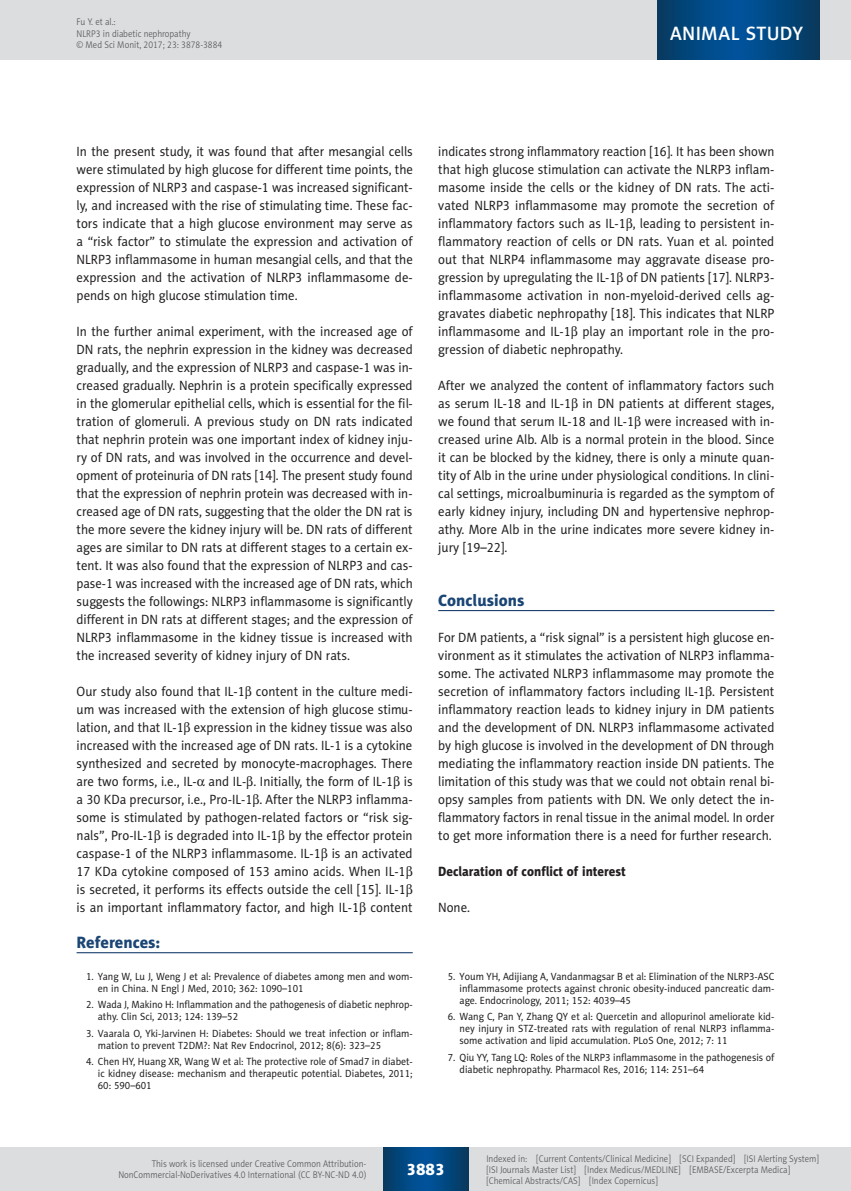
<style>
.page{position:relative;width:851px;height:1191px;background:#fff}
.page>*{position:absolute;margin:0;border:0;box-sizing:border-box;transform-origin:0 0}
.t1{font:19.5px "Naomi Sans EFN Medium";letter-spacing:.015em;color:#fff}
.MSM_Headline_1{font:16.5px "Naomi Sans EFN Heavy";color:#1a4574}
.MSM_Referencje_Tytul{font:16.5px "Naomi Sans EFN Heavy";color:#1a4574}
.t2{font:16.5px "Naomi Sans EFN Heavy";color:#fff}
.MSM_Body{font:13.5px/18px "Naomi Sans EFN";color:#231f20;text-align:justify;scale:.95 1}
.MSM_Body-2{font:13.5px/18px "Naomi Sans EFN";color:#231f20;text-align:justify;scale:.94 1}
.MSM_Headline_2{font:13.5px "Naomi Sans EFN Heavy";color:#231f20;scale:.95 1}
.MSM_Referencje_punkt{font:10.5px/12px "Naomi Sans EFN";color:#231f20;scale:.95 1}
.MSM_Referencje_punkt-2{font:10.5px/12px "Naomi Sans EFN";color:#231f20;scale:.94 1}
.t3{font:9.75px/11.2px "Naomi Sans EFN Light";color:#57585a;scale:.9 1}
.s1{font-family:"Standard Sym L"}
</style>
<div class="page">
<hr style="left:438px;top:610px;width:336px;height:1px;background:#00295c">
<hr style="left:77px;top:952px;width:335px;height:1px;background:#00295c">
<div style="left:0;top:1148px;width:850px;height:43px;background:#dcdddf"></div>
<svg style="left:383px;top:1147px;width:85px;height:43px;background:#02477e"></svg>
<div style="left:0;top:0;width:850px;height:60px;background:#dcdddf"></div>
<svg style="left:657px;top:0;width:162px;height:60px;background:#02477e"></svg>
<p class="t3" style="left:77px;top:16px;width:163px">Fu Y. et al.:<br>NLRP3 in diabetic nephropathy<br>© Med Sci Monit, 2017; 23: 3878-3884</p>
<h1 class="t1" style="left:670px;top:22px;width:134px">ANIMAL STUDY</h1>
<p class="MSM_Body" style="left:77px;top:142px;width:355px">In the present study, it was found that after mesangial cells were stimulated by high glucose for different time points, the expression of NLRP3 and caspase-1 was increased significant&shy;ly, and increased with the rise of stimulating time. These fac&shy;tors indicate that a high glucose environment may serve as a “risk factor” to stimulate the expression and activation of NLRP3 inflammasome in human mesangial cells, and that the expression and the activation of NLRP3 inflammasome de&shy;pends on high glucose stimulation time.</p>
<p class="MSM_Body" style="left:77px;top:322px;width:355px">In the further animal experiment, with the increased age of DN rats, the nephrin expression in the kidney was decreased gradually, and the expression of NLRP3 and caspase-1 was in&shy;creased gradually. Nephrin is a protein specifically expressed in the glomerular epithelial cells, which is essential for the fil&shy;tration of glomeruli. A previous study on DN rats indicated that nephrin protein was one important index of kidney inju&shy;ry of DN rats, and was involved in the occurrence and devel&shy;opment of proteinuria of DN rats [14]. The present study found that the expression of nephrin protein was decreased with in&shy;creased age of DN rats, suggesting that the older the DN rat is the more severe the kidney injury will be. DN rats of different ages are similar to DN rats at different stages to a certain ex&shy;tent. It was also found that the expression of NLRP3 and cas&shy;pase-1 was increased with the increased age of DN rats, which suggests the followings: NLRP3 inflammasome is significantly different in DN rats at different stages; and the expression of NLRP3 inflammasome in the kidney tissue is increased with the increased severity of kidney injury of DN rats.</p>
<p class="MSM_Body" style="left:77px;top:682px;width:355px">Our study also found that IL-1<span class="s1">b</span> content in the culture medi&shy;um was increased with the extension of high glucose stimu&shy;lation, and that IL-1<span class="s1">b</span> expression in the kidney tissue was also increased with the increased age of DN rats. IL-1 is a cytokine synthesized and secreted by monocyte-macrophages. There are two forms, i.e., IL-<span class="s1">a</span> and IL-<span class="s1">b</span>. Initially, the form of IL-1<span class="s1">b</span> is a 30 KDa precursor, i.e., Pro-IL-1<span class="s1">b</span>. After the NLRP3 inflamma&shy;some is stimulated by pathogen-related factors or “risk sig&shy;nals”, Pro-IL-1<span class="s1">b</span> is degraded into IL-1<span class="s1">b</span> by the effector protein caspase-1 of the NLRP3 inflammasome. IL-1<span class="s1">b</span> is an activated 17 KDa cytokine composed of 153 amino acids. When IL-1<span class="s1">b </span>is secreted, it performs its effects outside the cell [15]. IL-1<span class="s1">b </span>is an important inflammatory factor, and high IL-1<span class="s1">b</span> content</p>
<p class="MSM_Referencje_Tytul" style="left:77px;top:932px;width:85px">References:</p>
<p class="MSM_Referencje_punkt" style="left:98px;top:970px;width:333px;text-indent:-12px">1. Yang W, Lu J, Weng J et al: Prevalence of diabetes among men and wom&shy;en in China. N Engl J Med, 2010; 362: 1090–101</p>
<p class="MSM_Referencje_punkt-2" style="left:98px;top:999px;width:336px;text-indent:-12px">2. Wada J, Makino H: Inflammation and the pathogenesis of diabetic nephrop&shy;athy. Clin Sci, 2013; 124: 139–52</p>
<p class="MSM_Referencje_punkt" style="left:98px;top:1027px;width:333px;text-indent:-12px">3. Vaarala O, Yki-Jarvinen H: Diabetes: Should we treat infection or inflam&shy;mation to prevent T2DM?: Nat Rev Endocrinol, 2012; 8(6): 323–25</p>
<p class="MSM_Referencje_punkt" style="left:98px;top:1055px;width:333px;text-align:justify;text-indent:-12px">4. Chen HY, Huang XR, Wang W et al: The protective role of Smad7 in diabet&shy;ic kidney disease: mechanism and therapeutic potential. Diabetes, 2011; 60: 590–601</p>
<p class="MSM_Body-2" style="left:438px;top:142px;width:359px">indicates strong inflammatory reaction [16]. It has been shown that high glucose stimulation can activate the NLRP3 inflam&shy;masome inside the cells or the kidney of DN rats. The acti&shy;vated NLRP3 inflammasome may promote the secretion of inflammatory factors such as IL-1<span class="s1">b</span>, leading to persistent in&shy;flammatory reaction of cells or DN rats. Yuan et al. pointed out that NLRP4 inflammasome may aggravate disease pro&shy;gression by upregulating the IL-1<span class="s1">b</span> of DN patients [17]. NLRP3- inflammasome activation in non-myeloid-derived cells ag&shy;gravates diabetic nephropathy [18]. This indicates that NLRP inflammasome and IL-1<span class="s1">b</span> play an important role in the pro&shy;gression of diabetic nephropathy.</p>
<p class="MSM_Body" style="left:438px;top:376px;width:355px">After we analyzed the content of inflammatory factors such as serum IL-18 and IL-1<span class="s1">b</span> in DN patients at different stages, we found that serum IL-18 and IL-1<span class="s1">b</span> were increased with in&shy;creased urine Alb. Alb is a normal protein in the blood. Since it can be blocked by the kidney, there is only a minute quan&shy;tity of Alb in the urine under physiological conditions. In clini&shy;cal settings, microalbuminuria is regarded as the symptom of early kidney injury, including DN and hypertensive nephrop&shy;athy. More Alb in the urine indicates more severe kidney in&shy;jury [19–22].</p>
<p class="MSM_Headline_1" style="left:438px;top:590px;width:88px">Conclusions</p>
<p class="MSM_Body-2" style="left:438px;top:628px;width:359px">For DM patients, a “risk signal” is a persistent high glucose en&shy;vironment as it stimulates the activation of NLRP3 inflamma&shy;some. The activated NLRP3 inflammasome may promote the secretion of inflammatory factors including IL-1<span class="s1">b</span>. Persistent inflammatory reaction leads to kidney injury in DM patients and the development of DN. NLRP3 inflammasome activated by high glucose is involved in the development of DN through mediating the inflammatory reaction inside DN patients. The limitation of this study was that we could not obtain renal bi&shy;opsy samples from patients with DN. We only detect the in&shy;flammatory factors in renal tissue in the animal model. In order to get more information there is a need for further research.</p>
<p class="MSM_Headline_2" style="left:438px;top:863px;width:199px">Declaration of conflict of interest</p>
<p class="MSM_Body" style="left:438px;top:898px;width:35px">None.</p>
<p class="MSM_Referencje_punkt" style="left:459px;top:970px;width:333px;text-align:justify;text-indent:-12px">5. Youm YH, Adijiang A, Vandanmagsar B et al: Elimination of the NLRP3-ASC inflammasome protects against chronic obesity-induced pancreatic dam&shy;age. Endocrinology, 2011; 152: 4039–45</p>
<p class="MSM_Referencje_punkt" style="left:459px;top:1011px;width:333px;text-align:justify;text-indent:-12px">6. Wang C, Pan Y, Zhang QY et al: Quercetin and allopurinol ameliorate kid&shy;ney injury in STZ-treated rats with regulation of renal NLRP3 inflamma&shy;some activation and lipid accumulation. PLoS One, 2012; 7: 11</p>
<p class="MSM_Referencje_punkt" style="left:459px;top:1051px;width:333px;text-indent:-12px">7. Qiu YY, Tang LQ: Roles of the NLRP3 inflammasome in the pathogenesis of diabetic nephropathy. Pharmacol Res, 2016; 114: 251–64</p>
<p class="t3" style="left:118px;top:1158px;width:277px;text-align:right">This work is licensed under Creative Common Attribution-<br>NonCommercial-NoDerivatives 4.0 International (CC BY-NC-ND 4.0)</p>
<p class="t2" style="left:406px;top:1159px;width:40px">3883</p>
<p class="t3" style="left:486px;top:1152px;width:371px">Indexed in: [Current Contents/Clinical Medicine] [SCI Expanded] [ISI Alerting System] [ISI Journals Master List] [Index Medicus/MEDLINE] [EMBASE/Excerpta Medica] [Chemical Abstracts/CAS] [Index Copernicus]</p>
</div>
